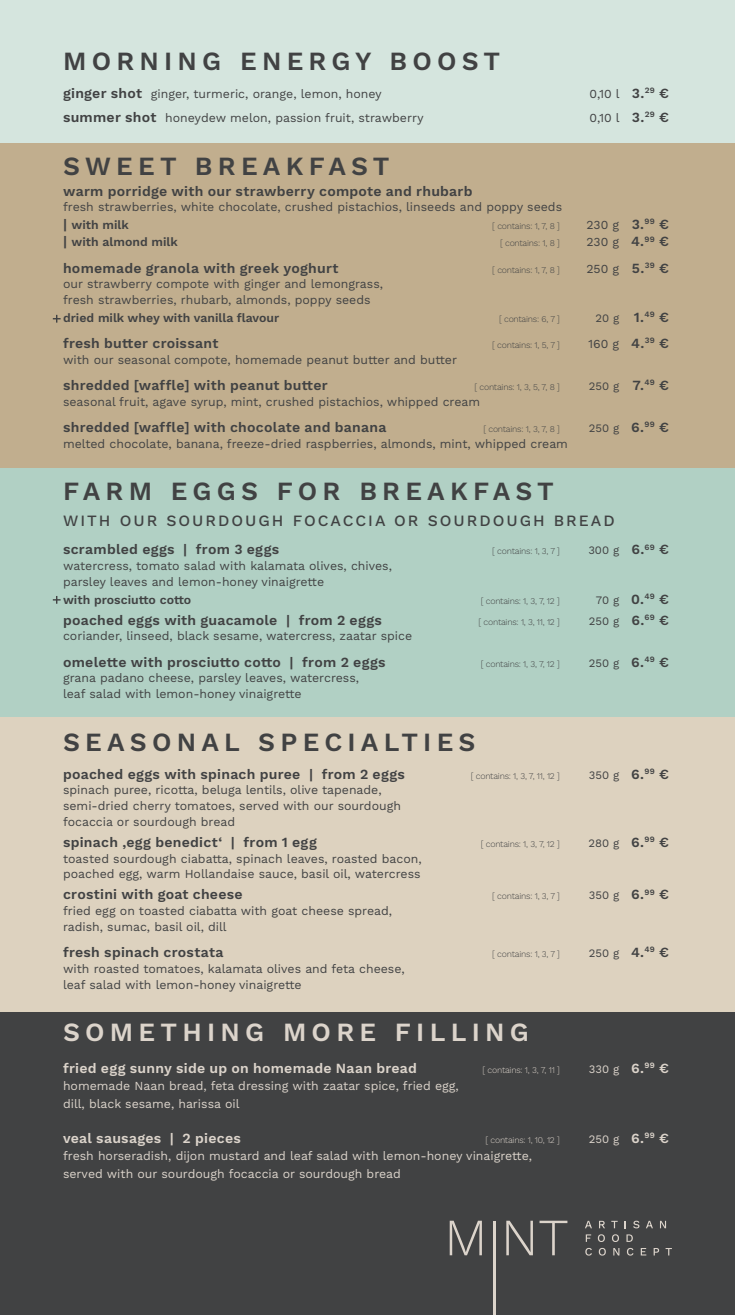
<style>
.page{position:relative;width:735px;height:1315px;background:#fff}
.page>*{position:absolute;margin:0;border:0;box-sizing:border-box;transform-origin:0 0}
.t1{font:600 26.25px "Work Sans";letter-spacing:.2em;color:#414243}
.t2{font:600 26.25px "Work Sans";letter-spacing:.2em;color:#dcd4cb}
.t3{font:500 15.75px "Work Sans";letter-spacing:.125em;color:#414243}
.t4{font:600 14px "Work Sans";letter-spacing:.015em;color:#414243}
.t5{font:600 14px "Work Sans";letter-spacing:.015em;color:#dcd4cb}
.t6{font:12.25px "Work Sans";color:#414243}
.t7{font:12.25px "Work Sans";color:#dcd4cb}
.t8{font:600 12.25px "Work Sans";color:#414243}
.t9{font:11.38px "Work Sans";color:#414243}
.t10{font:11.38px "Work Sans";color:#dcd4cb}
.t11{font:300 8.75px "Work Sans";letter-spacing:-.025em;color:#414243}
.t12{font:300 8.75px "Work Sans";letter-spacing:-.025em;color:#dcd4cb}
.s1{font-weight:600;font-size:14px}
.s2{font-size:14px}
</style>
<div class="page">
<div style="left:0;top:0;width:734px;height:481px;background:#c1ae8e"></div>
<div style="left:0;top:943px;width:734px;height:372px;background:#414243"></div>
<div style="left:0;top:468px;width:734px;height:453px;background:#b1d0c4"></div>
<div style="left:0;top:0;width:734px;height:143px;background:#d5e5de"></div>
<svg style="left:449px;top:1220px;width:32px;height:35px"></svg>
<hr style="left:492px;top:1220px;width:3px;height:59px;background:#dcd4cb">
<svg style="left:506px;top:1220px;width:26px;height:35px"></svg>
<svg style="left:539px;top:1220px;width:28px;height:35px"></svg>
<svg style="left:585px;top:1220px;width:6px;height:8px"></svg>
<svg style="left:599px;top:1220px;width:5px;height:8px"></svg>
<svg style="left:611px;top:1220px;width:6px;height:8px"></svg>
<svg style="left:633px;top:1220px;width:6px;height:8px"></svg>
<svg style="left:646px;top:1220px;width:6px;height:8px"></svg>
<svg style="left:660px;top:1220px;width:5px;height:8px"></svg>
<svg style="left:585px;top:1234px;width:6px;height:7px"></svg>
<svg style="left:612px;top:1234px;width:6px;height:8px"></svg>
<svg style="left:626px;top:1234px;width:6px;height:7px"></svg>
<svg style="left:585px;top:1248px;width:6px;height:7px"></svg>
<svg style="left:597px;top:1234px;width:8px;height:21px"></svg>
<svg style="left:613px;top:1248px;width:6px;height:7px"></svg>
<svg style="left:626px;top:1247px;width:7px;height:8px"></svg>
<svg style="left:640px;top:1248px;width:6px;height:7px"></svg>
<svg style="left:653px;top:1248px;width:5px;height:7px"></svg>
<svg style="left:665px;top:1248px;width:6px;height:7px"></svg>
<hr style="left:492px;top:1278px;width:3px;height:37px;background:#dcd4cb">
<div style="left:0;top:717px;width:734px;height:295px;background:#ddd2bf"></div>
<svg style="left:53px;top:315px;width:8px;height:8px"></svg>
<svg style="left:53px;top:596px;width:8px;height:8px"></svg>
<p class="t1" style="left:63px;top:45px;width:438px">MORNING ENERGY BOOST</p>
<p class="t6" style="left:63px;top:86px;width:320px"><span class="s1">ginger shot</span> ginger, turmeric, orange, lemon, honey</p>
<p class="t6" style="left:589px;top:86px;width:81px">0,10 l <span class="s1">3.</span><sup>29</sup> <span class="s1">€</span></p>
<p class="t6" style="left:63px;top:111px;width:362px"><span class="s1">summer shot</span> honeydew melon, passion fruit, strawberry</p>
<p class="t6" style="left:589px;top:111px;width:81px">0,10 l <span class="s1">3.</span><sup>29</sup> <span class="s1">€</span></p>
<p class="t1" style="left:63px;top:150px;width:328px">SWEET BREAKFAST</p>
<p class="t4" style="left:63px;top:183px;width:411px">warm porridge with our strawberry compote and rhubarb</p>
<p class="t6" style="left:63px;top:200px;width:500px">fresh strawberries, white chocolate, crushed pistachios, linseeds and poppy seeds</p>
<p class="t8" style="left:63px;top:217px;width:67px"><span class="s2">|</span> with milk</p>
<p class="t11" style="left:492px;top:221px;width:69px">[ contains: 1, 7, 8 ]</p>
<p class="t6" style="left:586px;top:217px;width:84px">230 g <span class="s1">3.</span><sup>99</sup> <span class="s1">€</span></p>
<p class="t8" style="left:63px;top:235px;width:116px"><span class="s2">|</span> with almond milk</p>
<p class="t11" style="left:500px;top:238px;width:61px">[ contains: 1, 8 ]</p>
<p class="t6" style="left:586px;top:235px;width:84px">230 g <span class="s1">4.</span><sup>99</sup> <span class="s1">€</span></p>
<p class="t4" style="left:63px;top:260px;width:277px">homemade granola with greek yoghurt</p>
<p class="t11" style="left:492px;top:264px;width:69px">[ contains: 1, 7, 8 ]</p>
<p class="t6" style="left:586px;top:261px;width:84px">250 g <span class="s1">5.</span><sup>39</sup> <span class="s1">€</span></p>
<p class="t6" style="left:63px;top:277px;width:321px">our strawberry compote with ginger and lemongrass,</p>
<p class="t6" style="left:63px;top:293px;width:309px">fresh strawberries, rhubarb, almonds, poppy seeds</p>
<p class="t8" style="left:63px;top:310px;width:218px">dried milk whey with vanilla flavour</p>
<p class="t11" style="left:499px;top:313px;width:62px">[ contains: 6, 7 ]</p>
<p class="t9" style="left:595px;top:311px;width:75px">20 g <span class="s1">1.</span><sup>49</sup> <span class="s1">€</span></p>
<p class="t4" style="left:63px;top:335px;width:157px">fresh butter croissant</p>
<p class="t11" style="left:492px;top:340px;width:69px">[ contains: 1, 5, 7 ]</p>
<p class="t6" style="left:587px;top:336px;width:82px">160 g <span class="s1">4.</span><sup>39</sup> <span class="s1">€</span></p>
<p class="t6" style="left:63px;top:352px;width:395px">with our seasonal compote, homemade peanut butter and butter</p>
<p class="t4" style="left:63px;top:377px;width:266px">shredded [waffle] with peanut butter</p>
<p class="t11" style="left:474px;top:382px;width:87px">[ contains: 1, 3, 5, 7, 8 ]</p>
<p class="t9" style="left:588px;top:379px;width:82px">250 g <span class="s1">7.</span><sup>49</sup> <span class="s1">€</span></p>
<p class="t6" style="left:63px;top:394px;width:418px">seasonal fruit, agave syrup, mint, crushed pistachios, whipped cream</p>
<p class="t4" style="left:63px;top:419px;width:325px">shredded [waffle] with chocolate and banana</p>
<p class="t11" style="left:483px;top:424px;width:78px">[ contains: 1, 3, 7, 8 ]</p>
<p class="t9" style="left:588px;top:421px;width:82px">250 g <span class="s1">6.</span><sup>99</sup> <span class="s1">€</span></p>
<p class="t6" style="left:63px;top:436px;width:506px">melted chocolate, banana, freeze-dried raspberries, almonds, mint, whipped cream</p>
<p class="t1" style="left:63px;top:476px;width:492px">FARM EGGS FOR BREAKFAST</p>
<p class="t3" style="left:63px;top:512px;width:553px">WITH OUR SOURDOUGH FOCACCIA OR SOURDOUGH BREAD</p>
<p class="t4" style="left:63px;top:541px;width:217px">scrambled eggs | from 3 eggs</p>
<p class="t11" style="left:492px;top:546px;width:69px">[ contains: 1, 3, 7 ]</p>
<p class="t9" style="left:588px;top:544px;width:82px">300 g <span class="s1">6.</span><sup>69</sup> <span class="s1">€</span></p>
<p class="t6" style="left:63px;top:559px;width:330px">watercress, tomato salad with kalamata olives, chives,</p>
<p class="t6" style="left:63px;top:574px;width:262px">parsley leaves and lemon-honey vinaigrette</p>
<p class="t8" style="left:63px;top:592px;width:130px">with prosciutto cotto</p>
<p class="t11" style="left:480px;top:595px;width:80px">[ contains: 1, 3, 7, 12 ]</p>
<p class="t9" style="left:595px;top:593px;width:74px">70 g <span class="s1">0.</span><sup>49</sup> <span class="s1">€</span></p>
<p class="t4" style="left:63px;top:611px;width:320px">poached eggs with guacamole | from 2 eggs</p>
<p class="t11" style="left:478px;top:616px;width:83px">[ contains: 1, 3, 11, 12 ]</p>
<p class="t9" style="left:588px;top:614px;width:82px">250 g <span class="s1">6.</span><sup>69</sup> <span class="s1">€</span></p>
<p class="t6" style="left:63px;top:629px;width:350px">coriander, linseed, black sesame, watercress, zaatar spice</p>
<p class="t4" style="left:63px;top:653px;width:324px">omelette with prosciutto cotto | from 2 eggs</p>
<p class="t11" style="left:480px;top:658px;width:80px">[ contains: 1, 3, 7, 12 ]</p>
<p class="t9" style="left:588px;top:656px;width:82px">250 g <span class="s1">6.</span><sup>49</sup> <span class="s1">€</span></p>
<p class="t6" style="left:63px;top:671px;width:297px">grana padano cheese, parsley leaves, watercress,</p>
<p class="t6" style="left:63px;top:686px;width:240px">leaf salad with lemon-honey vinaigrette</p>
<p class="t1" style="left:63px;top:726px;width:413px">SEASONAL SPECIALTIES</p>
<p class="t4" style="left:63px;top:765px;width:343px">poached eggs with spinach puree | from 2 eggs</p>
<p class="t11" style="left:470px;top:770px;width:90px">[ contains: 1, 3, 7, 11, 12 ]</p>
<p class="t9" style="left:588px;top:768px;width:82px">350 g <span class="s1">6.</span><sup>99</sup> <span class="s1">€</span></p>
<p class="t6" style="left:63px;top:783px;width:320px">spinach puree, ricotta, beluga lentils, olive tapenade,</p>
<p class="t6" style="left:63px;top:798px;width:339px">semi-dried cherry tomatoes, served with our sourdough</p>
<p class="t6" style="left:63px;top:814px;width:173px">focaccia or sourdough bread</p>
<p class="t4" style="left:63px;top:834px;width:255px">spinach ‚egg benedict‘ | from 1 egg</p>
<p class="t11" style="left:480px;top:838px;width:80px">[ contains: 1, 3, 7, 12 ]</p>
<p class="t9" style="left:588px;top:836px;width:82px">280 g <span class="s1">6.</span><sup>99</sup> <span class="s1">€</span></p>
<p class="t6" style="left:63px;top:851px;width:360px">toasted sourdough ciabatta, spinach leaves, roasted bacon,</p>
<p class="t6" style="left:63px;top:867px;width:359px">poached egg, warm Hollandaise sauce, basil oil, watercress</p>
<p class="t4" style="left:63px;top:886px;width:181px">crostini with goat cheese</p>
<p class="t11" style="left:492px;top:891px;width:69px">[ contains: 1, 3, 7 ]</p>
<p class="t9" style="left:588px;top:888px;width:82px">350 g <span class="s1">6.</span><sup>99</sup> <span class="s1">€</span></p>
<p class="t6" style="left:63px;top:903px;width:330px">fried egg on toasted ciabatta with goat cheese spread,</p>
<p class="t6" style="left:63px;top:919px;width:165px">radish, sumac, basil oil, dill</p>
<p class="t4" style="left:63px;top:944px;width:162px">fresh spinach crostata</p>
<p class="t11" style="left:492px;top:949px;width:69px">[ contains: 1, 3, 7 ]</p>
<p class="t9" style="left:588px;top:946px;width:82px">250 g <span class="s1">4.</span><sup>49</sup> <span class="s1">€</span></p>
<p class="t6" style="left:63px;top:961px;width:343px">with roasted tomatoes, kalamata olives and feta cheese,</p>
<p class="t6" style="left:63px;top:977px;width:240px">leaf salad with lemon-honey vinaigrette</p>
<p class="t2" style="left:63px;top:1017px;width:467px">SOMETHING MORE FILLING</p>
<p class="t5" style="left:63px;top:1059px;width:355px">fried egg sunny side up on homemade Naan bread</p>
<p class="t12" style="left:482px;top:1064px;width:79px">[ contains: 1, 3, 7, 11 ]</p>
<p class="t10" style="left:588px;top:1062px;width:82px">330 g <span class="s1">6.</span><sup>99</sup> <span class="s1">€</span></p>
<p class="t7" style="left:63px;top:1078px;width:397px">homemade Naan bread, feta dressing with zaatar spice, fried egg,</p>
<p class="t7" style="left:63px;top:1096px;width:178px">dill, black sesame, harissa oil</p>
<p class="t5" style="left:63px;top:1129px;width:179px">veal sausages | 2 pieces</p>
<p class="t12" style="left:485px;top:1134px;width:76px">[ contains: 1, 10, 12 ]</p>
<p class="t10" style="left:588px;top:1132px;width:82px">250 g <span class="s1">6.</span><sup>99</sup> <span class="s1">€</span></p>
<p class="t7" style="left:63px;top:1148px;width:470px">fresh horseradish, dijon mustard and leaf salad with lemon-honey vinaigrette,</p>
<p class="t7" style="left:63px;top:1166px;width:339px">served with our sourdough focaccia or sourdough bread</p>
</div>
